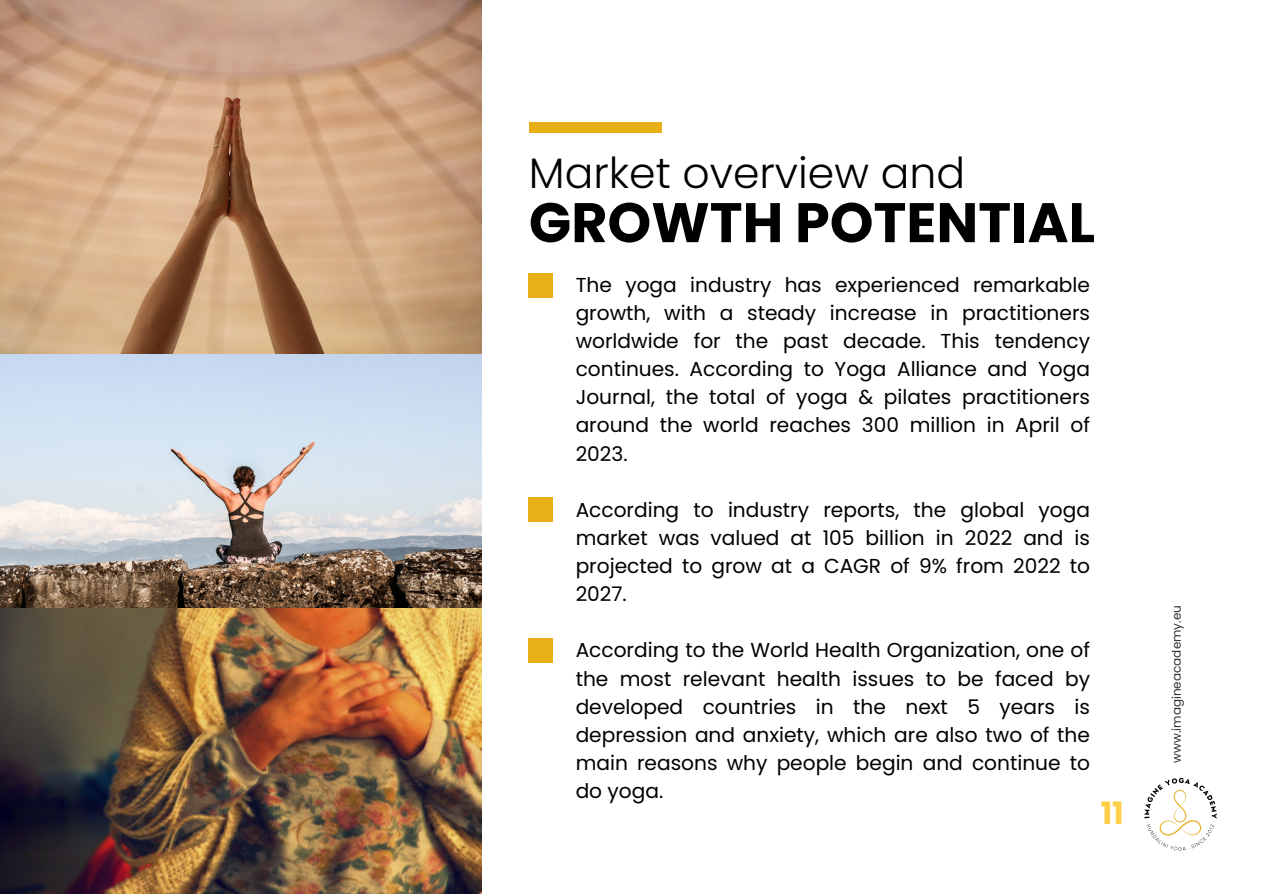
<style>
.page{position:relative;width:1263px;height:894px;background:#fff}
.page>*{position:absolute;margin:0;border:0;box-sizing:border-box;transform-origin:0 0}
.t1{font:700 55.65px "Poppins";color:#000}
.t2{font:300 42.6px "Poppins";color:#000}
.t3{font:700 30.75px "Poppins";color:#ffcf46}
.t4{font:20.1px/28px "Poppins";color:#000;text-align:justify}
.t5{font:12px "Poppins";color:#36302c}
</style>
<div class="page">
<div style="left:529px;top:123px;width:132px;height:10px;background:#e6b016"></div>
<div style="left:529px;top:273px;width:24px;height:24px;background:#e6b016"></div>
<div style="left:529px;top:497px;width:24px;height:24px;background:#e6b016"></div>
<div style="left:529px;top:638px;width:24px;height:24px;background:#e6b016"></div>
<svg style="left:1144px;top:777px;width:73px;height:73px"></svg>
<img style="left:0;top:353px;width:481px;height:255px">
<img style="left:0;top:0;width:481px;height:353px">
<img style="left:0;top:608px;width:481px;height:284px">
<p class="t2" style="left:529px;top:143px;width:438px">Market overview and</p>
<p class="t1" style="left:529px;top:184px;width:568px">GROWTH POTENTIAL</p>
<p class="t4" style="left:576px;top:270px;width:516px">The yoga industry has experienced remarkable growth, with a steady increase in practitioners worldwide for the past decade. This tendency continues. According to Yoga Alliance and Yoga Journal, the total of yoga &amp; pilates practitioners around the world reaches 300 million in April of 2023.</p>
<p class="t4" style="left:576px;top:495px;width:516px">According to industry reports, the global yoga market was valued at 105 billion in 2022 and is projected to grow at a CAGR of 9% from 2022 to 2027.</p>
<p class="t4" style="left:576px;top:636px;width:516px">According to the World Health Organization, one of the most relevant health issues to be faced by developed countries in the next 5 years is depression and anxiety, which are also two of the main reasons why people begin and continue to do yoga.</p>
<p class="t3" style="left:1101px;top:791px;width:25px">11</p>
<p class="t5" style="left:1168px;top:762px;width:159px;rotate:-90deg">www.imagineacademy.eu</p>
</div>
